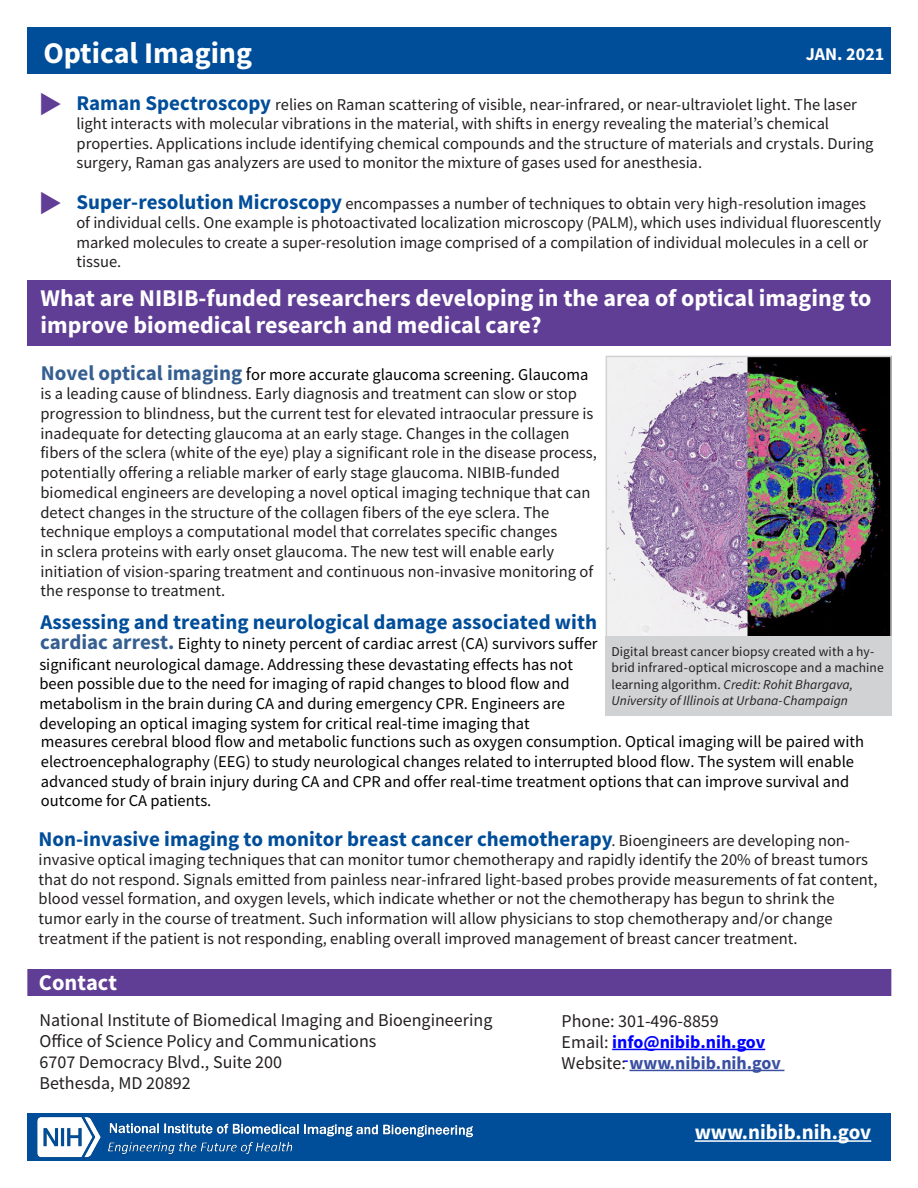
<style>
.page{position:relative;width:918px;height:1188px;background:#fff}
.page>*{position:absolute;margin:0;border:0;box-sizing:border-box;transform-origin:0 0}
.t1{font:700 30px "Source Sans Pro";color:#fff}
.t2{font:700 24px/27px "Source Sans Pro";color:#fff}
.t3{font:700 22.5px "Source Sans Pro";color:#fff}
.t4{font:700 21px/19.8px "Source Sans Pro";color:#004d99}
.t5{font:700 21px "Source Sans Pro";color:#fff}
.t6{font:18px "Source Sans Pro";color:#231f20}
.t7{font:700 18px "Source Sans Pro";color:#394fa2}
.t8{font:700 18px "Source Sans Pro";color:#00f}
.t9{font:700 18px "Source Sans Pro";color:#fff}
.t10{font:16.5px/19.5px "Source Sans Pro";color:#231f20}
.t11{font:16.5px/20px "Source Sans Pro";color:#000}
.t12{font:13.5px/16.5px "Source Sans Pro";letter-spacing:.005em;color:#231f20}
.s1{font-weight:700;font-size:21px;color:#004d99}
.s2{font-weight:700;font-size:21px;color:#365f91}
.s3{font-size:18px}
.s4{color:#365f91}
.s5{font-style:italic}
.s6{font-weight:400;font-size:16.5px;color:#231f20}
.s7{font-weight:400;color:#231f20}
</style>
<div class="page">
<div style="left:27px;top:1113px;width:864px;height:48px;background:#004d99"></div>
<hr style="left:695px;top:1140px;width:176px;height:2px;background:#fff">
<div style="left:27px;top:27px;width:864px;height:47px;background:#004d99"></div>
<img style="left:609px;top:359px;width:280px;height:278px">
<div style="left:606px;top:637px;width:286px;height:79px;background:#d1d2d4"></div>
<hr style="left:612px;top:1049px;width:153px;height:1px;background:#00f">
<hr style="left:629px;top:1070px;width:155px;height:1px;background:#394fa2">
<div style="left:27px;top:280px;width:864px;height:66px;background:#613e95"></div>
<div style="left:606px;top:356px;width:286px;height:286px;border:2px solid #d1d2d4"></div>
<div style="left:27px;top:969px;width:864px;height:27px;background:#613e95"></div>
<img style="left:37px;top:1117px;width:436px;height:41px">
<h1 class="t1" style="left:43px;top:33px;width:210px">Optical Imaging</h1>
<p class="t9" style="left:806px;top:42px;width:80px">JAN. 2021</p>
<p class="t10" style="left:76px;top:94px;width:799px"><span class="s1">Raman Spectroscopy</span> relies on Raman scattering of visible, near-infrared, or near-ultraviolet light. The laser light interacts with molecular vibrations in the material, with shifs in energy revealing the material’s chemical properties. Applications include identifying chemical compounds and the structure of materials and crystals. During surgery, Raman gas analyzers are used to monitor the mixture of gases used for anesthesia.</p>
<p class="t10" style="left:76px;top:193px;width:806px"><span class="s1">Super-resolution Microscopy</span> encompasses a number of techniques to obtain very high-resolution images of individual cells. One example is photoactivated localization microscopy (PALM), which uses individual fluorescently marked molecules to create a super-resolution image comprised of a compilation of individual molecules in a cell or tissue.</p>
<h2 class="t2" style="left:40px;top:284px;width:832px">What are NIBIB-funded researchers developing in the area of optical imaging to improve biomedical research and medical care?</h2>
<h3 class="t11" style="left:41px;top:364px;width:549px"><span class="s2">Novel optical imaging</span> <span class="s3">f</span>or more accurate glaucoma screening. Glaucoma</h3>
<p class="t10" style="left:41px;top:384px;width:558px">is a leading cause of blindness. Early diagnosis and treatment can slow or stop progression to blindness, but the current test for elevated intraocular pressure is inadequate for detecting glaucoma at an early stage. Changes in the collagen fibers of the sclera (white of the eye) play a significant role in the disease process, potentially offering a reliable marker of early stage glaucoma. NIBIB-funded biomedical engineers are developing a novel optical imaging technique that can detect changes in the structure of the collagen fibers of the eye sclera. The technique employs a computational model that correlates specific changes<br>in sclera proteins with early onset glaucoma. The new test will enable early initiation of vision-sparing treatment and continuous non-invasive monitoring of the response to treatment.</p>
<h3 class="t4" style="left:40px;top:612px;width:558px">Assessing and treating neurological damage associated with <span class="s4">cardiac arrest.</span></h3>
<p class="t11" style="left:39px;top:634px;width:560px;text-indent:138px">Eighty to ninety percent of cardiac arrest (CA) survivors suffer significant neurological damage. Addressing these devastating effects has not been possible due to the need for imaging of rapid changes to blood flow and metabolism in the brain during CA and during emergency CPR. Engineers are developing an optical imaging system for critical real-time imaging that</p>
<p class="t11" style="left:41px;top:732px;width:825px">measures cerebral blood flow and metabolic functions such as oxygen consumption. Optical imaging will be paired with electroencephalography (EEG) to study neurological changes related to interrupted blood flow. The system will enable advanced study of brain injury during CA and CPR and offer real-time treatment options that can improve survival and outcome for CA patients.</p>
<p class="t12" style="left:612px;top:643px;width:274px">Digital breast cancer biopsy created with a hy&shy;brid infrared-optical microscope and a machine learning algorithm. <span class="s5">Credit: Rohit Bhargava, University of Illinois at Urbana-Champaign</span></p>
<h3 class="t4" style="left:39px;top:829px;width:579px">Non-invasive imaging to monitor breast cancer chemotherapy<span class="s6">.</span></h3>
<p class="t10" style="left:39px;top:831px;width:840px;text-indent:580px">Bioengineers are developing non&shy;invasive optical imaging techniques that can monitor tumor chemotherapy and rapidly identify the 20% of breast tumors that do not respond. Signals emitted from painless near-infrared light-based probes provide measurements of fat content, blood vessel formation, and oxygen levels, which indicate whether or not the chemotherapy has begun to shrink the tumor early in the course of treatment. Such information will allow physicians to stop chemotherapy and/or change treatment if the patient is not responding, enabling overall improved management of breast cancer treatment.</p>
<h2 class="t3" style="left:39px;top:967px;width:80px">Contact</h2>
<p class="t6" style="left:40px;top:1008px;width:454px">National Institute of Biomedical Imaging and Bioengineering</p>
<p class="t6" style="left:40px;top:1029px;width:338px">Ofice of Science Policy and Communications</p>
<p class="t6" style="left:40px;top:1050px;width:244px">6707 Democracy Blvd., Suite 200</p>
<p class="t6" style="left:40px;top:1071px;width:153px">Bethesda, MD 20892</p>
<p class="t6" style="left:562px;top:1009px;width:159px">Phone: 301-496-8859</p>
<p class="t8" style="left:562px;top:1029px;width:205px"><span class="s7">Email:</span> info@nibib.nih.gov</p>
<p class="t7" style="left:562px;top:1050px;width:221px"><span class="s7">Website:</span> www.nibib.nih.gov</p>
<p class="t5" style="left:695px;top:1118px;width:178px">www.nibib.nih.gov</p>
</div>
